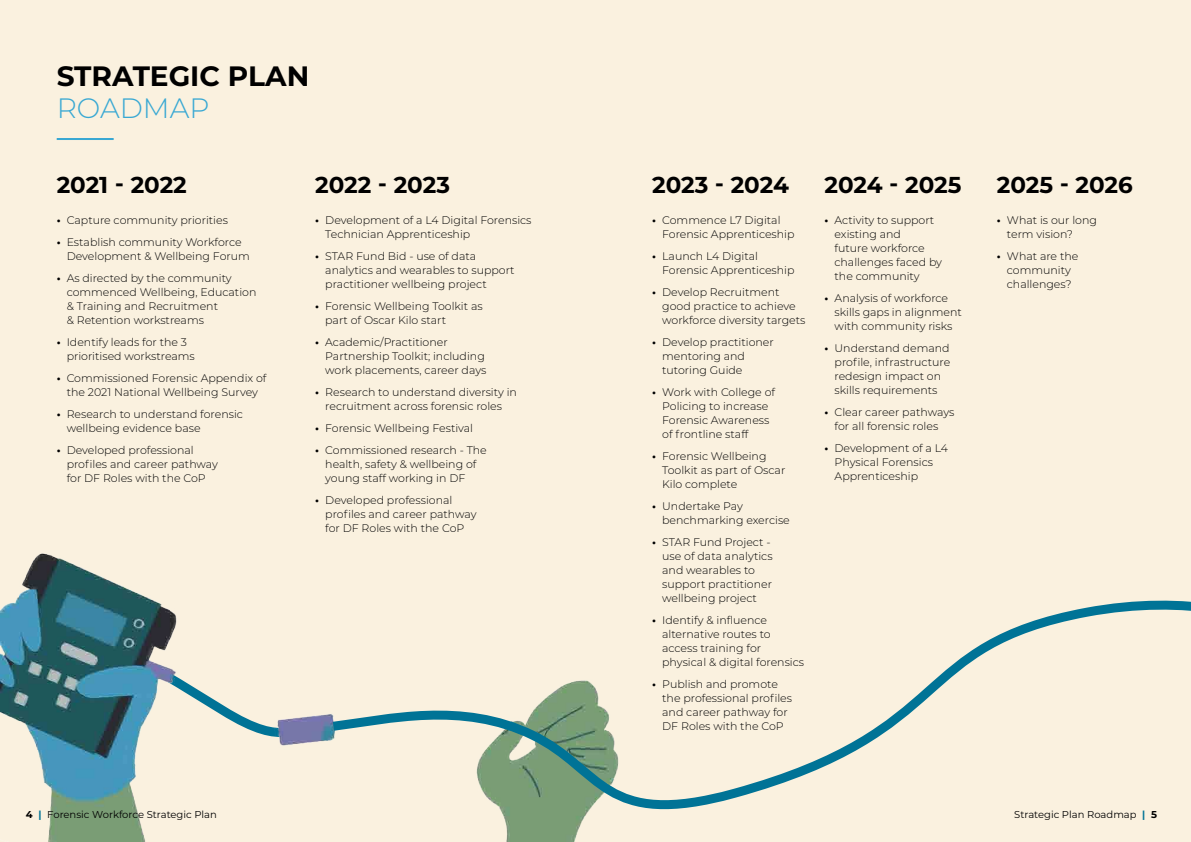
<style>
.page{position:relative;width:1191px;height:842px;background:#faf1df}
.page>*{position:absolute;margin:0;border:0;box-sizing:border-box;transform-origin:0 0}
.t1{font:700 28px "Montserrat";color:#000}
.t2{font:300 28px "Montserrat";color:#38a8d3}
.t3{font:700 23px "Montserrat";color:#000}
.t4{font:300 11px/14px "Montserrat";color:#000}
.t5{font:10px "Montserrat";color:#000}
.s1{font-weight:700}
.s2{font-weight:700;color:#007396}
</style>
<div class="page">
<img style="left:0;top:553px;width:579px;height:289px">
<svg style="left:323px;top:565px;width:868px;height:265px"></svg>
<hr style="left:57px;top:138px;width:57px;height:2px;background:#38a8d3">
<h1 class="t1" style="left:57px;top:56px;width:254px">STRATEGIC PLAN</h1>
<h1 class="t2" style="left:57px;top:89px;width:154px">ROADMAP</h1>
<h2 class="t3" style="left:57px;top:169px;width:132px">2021 - 2022</h2>
<h2 class="t3" style="left:315px;top:169px;width:136px">2022 - 2023</h2>
<h2 class="t3" style="left:652px;top:169px;width:138px">2023 - 2024</h2>
<h2 class="t3" style="left:824px;top:169px;width:138px">2024 - 2025</h2>
<h2 class="t3" style="left:997px;top:169px;width:137px">2025 - 2026</h2>
<p class="t4" style="left:57px;top:213px;width:173px"><span class="s1">•</span> Capture community priorities</p>
<p class="t4" style="left:67px;top:235px;width:185px;text-indent:-10px"><span class="s1">•</span> Establish community Workforce<br>Development &amp; Wellbeing Forum</p>
<p class="t4" style="left:67px;top:271px;width:191px;text-indent:-10px"><span class="s1">•</span> As directed by the community commenced Wellbeing, Education &amp; Training and Recruitment<br>&amp; Retention workstreams</p>
<p class="t4" style="left:67px;top:335px;width:130px;text-indent:-10px"><span class="s1">•</span> Identify leads for the 3 prioritised workstreams</p>
<p class="t4" style="left:57px;top:371px;width:211px;text-align:center"><span class="s1">•</span> Commissioned Forensic Appendix of the 2021 National Wellbeing Survey</p>
<p class="t4" style="left:67px;top:407px;width:178px;text-indent:-10px"><span class="s1">•</span> Research to understand forensic wellbeing evidence base</p>
<p class="t4" style="left:67px;top:443px;width:153px;text-indent:-10px"><span class="s1">•</span> Developed professional profiles and career pathway for DF Roles with the CoP</p>
<p class="t4" style="left:325px;top:213px;width:208px;text-indent:-10px"><span class="s1">•</span> Development of a L4 Digital Forensics<br>Technician Apprenticeship</p>
<p class="t4" style="left:325px;top:249px;width:191px;text-indent:-10px"><span class="s1">•</span> STAR Fund Bid - use of data analytics and wearables to support practitioner wellbeing project</p>
<p class="t4" style="left:325px;top:299px;width:159px;text-indent:-10px"><span class="s1">•</span> Forensic Wellbeing Toolkit as part of Oscar Kilo start</p>
<p class="t4" style="left:325px;top:335px;width:163px;text-indent:-10px"><span class="s1">•</span> Academic/Practitioner<br>Partnership Toolkit; including work placements, career days</p>
<p class="t4" style="left:315px;top:385px;width:203px;text-align:center"><span class="s1">•</span> Research to understand diversity in recruitment across forensic roles</p>
<p class="t4" style="left:315px;top:421px;width:159px"><span class="s1">•</span> Forensic Wellbeing Festival</p>
<p class="t4" style="left:325px;top:443px;width:163px;text-indent:-10px"><span class="s1">•</span> Commissioned research - The health, safety &amp; wellbeing of young staff working in DF</p>
<p class="t4" style="left:325px;top:493px;width:153px;text-indent:-10px"><span class="s1">•</span> Developed professional profiles and career pathway for DF Roles with the CoP</p>
<p class="t4" style="left:662px;top:213px;width:134px;text-indent:-10px"><span class="s1">•</span> Commence L7 Digital<br>Forensic Apprenticeship</p>
<p class="t4" style="left:662px;top:249px;width:134px;text-indent:-10px"><span class="s1">•</span> Launch L4 Digital<br>Forensic Apprenticeship</p>
<p class="t4" style="left:662px;top:285px;width:145px;text-indent:-10px"><span class="s1">•</span> Develop Recruitment good practice to achieve workforce diversity targets</p>
<p class="t4" style="left:662px;top:335px;width:113px;text-indent:-10px"><span class="s1">•</span> Develop practitioner mentoring and tutoring Guide</p>
<p class="t4" style="left:662px;top:385px;width:114px;text-indent:-10px"><span class="s1">•</span> Work with College of<br>Policing to increase<br>Forensic Awareness of frontline staff</p>
<p class="t4" style="left:662px;top:449px;width:125px;text-indent:-10px"><span class="s1">•</span> Forensic Wellbeing<br>Toolkit as part of Oscar<br>Kilo complete</p>
<p class="t4" style="left:662px;top:499px;width:129px;text-indent:-10px"><span class="s1">•</span> Undertake Pay benchmarking exercise</p>
<p class="t4" style="left:662px;top:535px;width:112px;text-indent:-10px"><span class="s1">•</span> STAR Fund Project - use of data analytics and wearables to support practitioner wellbeing project</p>
<p class="t4" style="left:662px;top:613px;width:143px;text-indent:-10px"><span class="s1">•</span> Identify &amp; influence alternative routes to access training for physical &amp; digital forensics</p>
<p class="t4" style="left:662px;top:677px;width:131px;text-indent:-10px"><span class="s1">•</span> Publish and promote the professional profiles and career pathway for<br>DF Roles with the CoP</p>
<p class="t4" style="left:834px;top:213px;width:109px;text-indent:-10px"><span class="s1">•</span> Activity to support existing and<br>future workforce challenges faced by the community</p>
<p class="t4" style="left:834px;top:291px;width:129px;text-indent:-10px"><span class="s1">•</span> Analysis of workforce skills gaps in alignment with community risks</p>
<p class="t4" style="left:834px;top:341px;width:117px;text-indent:-10px"><span class="s1">•</span> Understand demand profile, infrastructure redesign impact on skills requirements</p>
<p class="t4" style="left:824px;top:405px;width:131px;text-align:center"><span class="s1">•</span> Clear career pathways for all forensic roles</p>
<p class="t4" style="left:834px;top:441px;width:115px;text-indent:-10px"><span class="s1">•</span> Development of a L4<br>Physical Forensics<br>Apprenticeship</p>
<p class="t4" style="left:1007px;top:213px;width:92px;text-indent:-10px"><span class="s1">•</span> What is our long term vision?</p>
<p class="t4" style="left:997px;top:249px;width:83px;text-align:center"><span class="s1">•</span> What are the community challenges?</p>
<p class="t5" style="left:26px;top:808px;width:192px"><span class="s1">4</span> <span class="s2">|</span> Forensic Workforce Strategic Plan</p>
<p class="t5" style="left:1014px;top:808px;width:144px">Strategic Plan Roadmap <span class="s2">|</span> <span class="s1">5</span></p>
</div>
